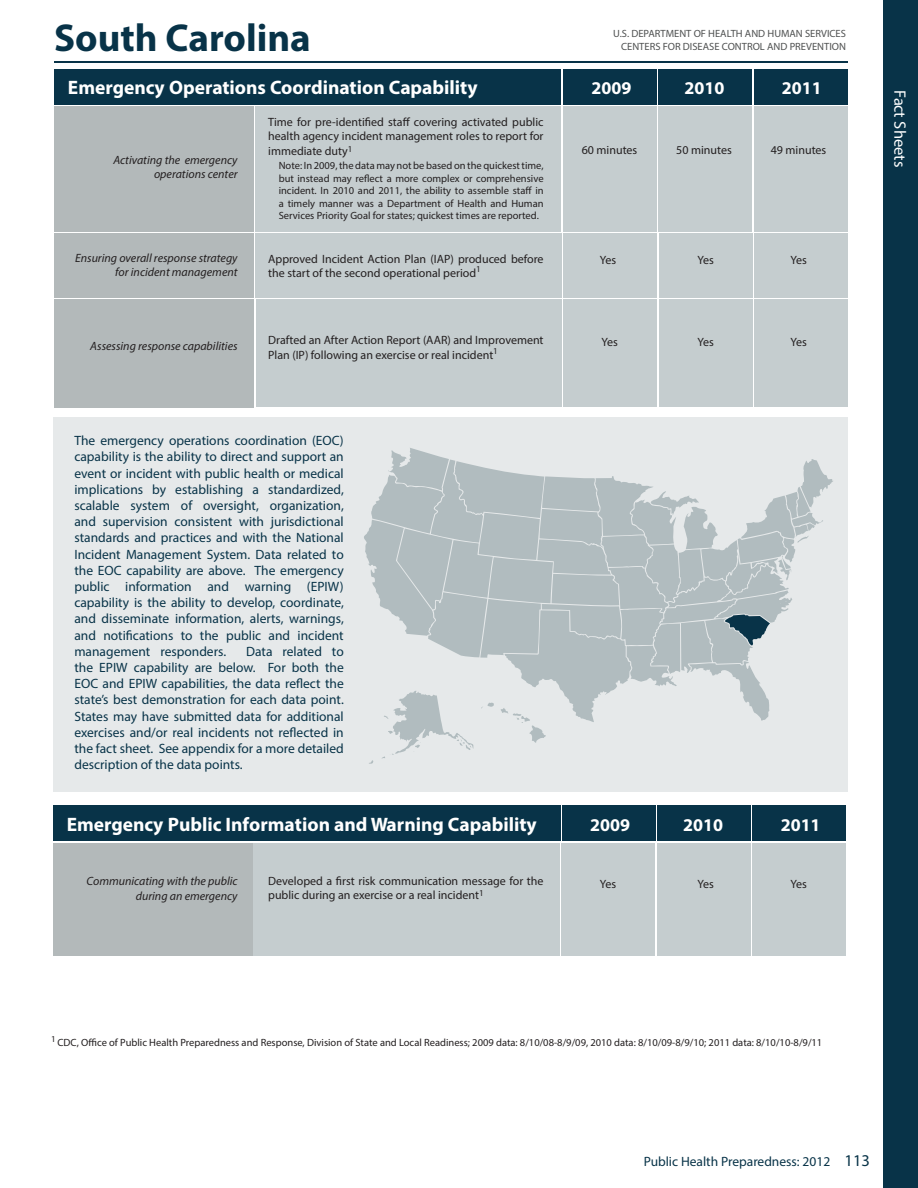
<style>
.page{position:relative;width:918px;height:1188px;background:#fff}
.page>*{position:absolute;margin:0;border:0;box-sizing:border-box;transform-origin:0 0}
.t1{font:700 39px "Myriad Pro";color:#083348}
.t2{font:700 19.5px "Myriad Pro";color:#fff}
.t3{font:700 18px "Myriad Pro";color:#fff}
.t4{font:16.5px "Myriad Pro";color:#fff}
.t5{font:13.5px/16.2px "Myriad Pro";color:#083348;text-align:justify}
.t6{font:12px/14.4px "Myriad Pro";color:#231f20}
.t7{font:italic 12px/14.4px "Myriad Pro";color:#231f20;text-align:right}
.t8{font:10.5px/12.6px "Myriad Pro";color:#231f20;text-align:justify}
.t9{font:10.5px "Myriad Pro";color:#4f5151}
.s1{font-size:16.5px}
</style>
<div class="page">
<hr style="left:54px;top:61px;width:794px;height:1px;background:#083348">
<div style="left:883px;top:0;width:35px;height:1188px;background:#083348"></div>
<div style="left:54px;top:417px;width:794px;height:374px;background:#e6e9ea"></div>
<div style="left:54px;top:106px;width:200px;height:126px;background:#b3b9ba"></div>
<div style="left:54px;top:69px;width:507px;height:36px;background:#083348"></div>
<div style="left:255px;top:106px;width:306px;height:126px;background:#c5cdcf"></div>
<div style="left:563px;top:69px;width:94px;height:36px;background:#083348"></div>
<div style="left:659px;top:69px;width:93px;height:36px;background:#083348"></div>
<div style="left:754px;top:69px;width:94px;height:36px;background:#083348"></div>
<div style="left:563px;top:106px;width:94px;height:126px;background:#c5cdcf"></div>
<div style="left:659px;top:106px;width:93px;height:126px;background:#c5cdcf"></div>
<div style="left:754px;top:106px;width:94px;height:126px;background:#c5cdcf"></div>
<div style="left:255px;top:234px;width:307px;height:64px;background:#c5cdcf"></div>
<div style="left:563px;top:234px;width:94px;height:64px;background:#c5cdcf"></div>
<div style="left:659px;top:234px;width:94px;height:64px;background:#c5cdcf"></div>
<div style="left:754px;top:234px;width:94px;height:64px;background:#c5cdcf"></div>
<div style="left:54px;top:234px;width:200px;height:64px;background:#b3b9ba"></div>
<div style="left:256px;top:300px;width:306px;height:107px;background:#c5cdcf"></div>
<div style="left:563px;top:300px;width:94px;height:107px;background:#c5cdcf"></div>
<div style="left:659px;top:300px;width:94px;height:107px;background:#c5cdcf"></div>
<div style="left:754px;top:300px;width:94px;height:107px;background:#c5cdcf"></div>
<div style="left:55px;top:300px;width:199px;height:108px;background:#b3b9ba"></div>
<div style="left:53px;top:805px;width:507px;height:36px;background:#083348"></div>
<div style="left:254px;top:843px;width:306px;height:113px;background:#c5cdcf"></div>
<div style="left:562px;top:805px;width:93px;height:36px;background:#083348"></div>
<div style="left:657px;top:805px;width:94px;height:36px;background:#083348"></div>
<div style="left:753px;top:805px;width:93px;height:36px;background:#083348"></div>
<div style="left:561px;top:843px;width:94px;height:113px;background:#c5cdcf"></div>
<div style="left:657px;top:843px;width:94px;height:113px;background:#c5cdcf"></div>
<div style="left:752px;top:843px;width:94px;height:113px;background:#c5cdcf"></div>
<div style="left:53px;top:843px;width:200px;height:113px;background:#b3b9ba"></div>
<svg style="left:364px;top:448px;width:469px;height:316px"></svg>
<p class="t1" style="left:54px;top:13px;width:258px">South Carolina</p>
<p class="t9" style="left:613px;top:27px;width:234px">U.S. DEPARTMENT OF HEALTH AND HUMAN SERVICES</p>
<p class="t9" style="left:621px;top:40px;width:226px">CENTERS FOR DISEASE CONTROL AND PREVENTION</p>
<h2 class="t2" style="left:68px;top:75px;width:411px">Emergency Operations Coordination Capability</h2>
<h3 class="t3" style="left:591px;top:76px;width:41px">2009</h3>
<h3 class="t3" style="left:684px;top:76px;width:41px">2010</h3>
<h3 class="t3" style="left:782px;top:76px;width:41px">2011</h3>
<p class="t7" style="left:113px;top:153px;width:126px">Activating the emergency operations center</p>
<p class="t7" style="left:75px;top:250px;width:164px">Ensuring overall response strategy for incident management</p>
<p class="t7" style="left:90px;top:339px;width:149px">Assessing response capabilities</p>
<p class="t6" style="left:268px;top:115px;width:277px;text-align:justify">Time for pre-identified staff covering activated public health agency incident management roles to report for immediate duty<sup>1</sup></p>
<p class="t8" style="left:279px;top:159px;width:266px">Note: In 2009, the data may not be based on the quickest time, but instead may reflect a more complex or comprehensive incident. In 2010 and 2011, the ability to assemble staff in a timely manner was a Department of Health and Human Services Priority Goal for states; quickest times are reported.</p>
<p class="t6" style="left:268px;top:251px;width:277px">Approved Incident Action Plan (IAP) produced before the start of the second operational period<sup>1</sup></p>
<p class="t6" style="left:268px;top:333px;width:277px">Drafted an After Action Report (AAR) and Improvement<br>Plan (IP) following an exercise or real incident<sup>1</sup></p>
<p class="t5" style="left:74px;top:432px;width:271px">The emergency operations coordination (EOC) capability is the ability to direct and support an event or incident with public health or medical implications by establishing a standardized, scalable system of oversight, organization, and supervision consistent with jurisdictional standards and practices and with the National Incident Management System. Data related to the EOC capability are above. The emergency public information and warning (EPIW) capability is the ability to develop, coordinate, and disseminate information, alerts, warnings, and notifications to the public and incident management responders.</p>
<p class="t5" style="left:74px;top:643px;width:271px;text-indent:172px">Data related to the EPIW capability are below. For both the EOC and EPIW capabilities, the data reflect the state’s best demonstration for each data point.<br>States may have submitted data for additional exercises and/or real incidents not reflected in the fact sheet. See appendix for a more detailed description of the data points.</p>
<p class="t6" style="left:582px;top:142px;width:57px">60 minutes</p>
<p class="t6" style="left:676px;top:142px;width:57px">50 minutes</p>
<p class="t6" style="left:771px;top:142px;width:57px">49 minutes</p>
<p class="t6" style="left:600px;top:253px;width:18px">Yes</p>
<p class="t6" style="left:697px;top:253px;width:18px">Yes</p>
<p class="t6" style="left:790px;top:253px;width:18px">Yes</p>
<p class="t6" style="left:601px;top:334px;width:18px">Yes</p>
<p class="t6" style="left:697px;top:334px;width:18px">Yes</p>
<p class="t6" style="left:790px;top:334px;width:18px">Yes</p>
<h2 class="t2" style="left:67px;top:811px;width:472px">Emergency Public Information and Warning Capability</h2>
<h3 class="t3" style="left:590px;top:813px;width:41px">2009</h3>
<h3 class="t3" style="left:683px;top:813px;width:41px">2010</h3>
<h3 class="t3" style="left:781px;top:813px;width:41px">2011</h3>
<p class="t7" style="left:87px;top:874px;width:153px">Communicating with the public during an emergency</p>
<p class="t6" style="left:268px;top:874px;width:277px">Developed a first risk communication message for the public during an exercise or a real incident<sup>1</sup></p>
<p class="t6" style="left:600px;top:876px;width:18px">Yes</p>
<p class="t6" style="left:697px;top:876px;width:18px">Yes</p>
<p class="t6" style="left:790px;top:876px;width:18px">Yes</p>
<p class="t4" style="left:910px;top:90px;width:79px;rotate:90deg">Fact Sheets</p>
<p class="t8" style="left:51px;top:1036px;width:773px"><sup>1</sup> CDC, Office of Public Health Preparedness and Response, Division of State and Local Readiness; 2009 data: 8/10/08-8/9/09, 2010 data: 8/10/09-8/9/10; 2011 data: 8/10/10-8/9/11</p>
<p class="t5" style="left:644px;top:1153px;width:228px">Public Health Preparedness: 2012 <span class="s1">113</span></p>
</div>
